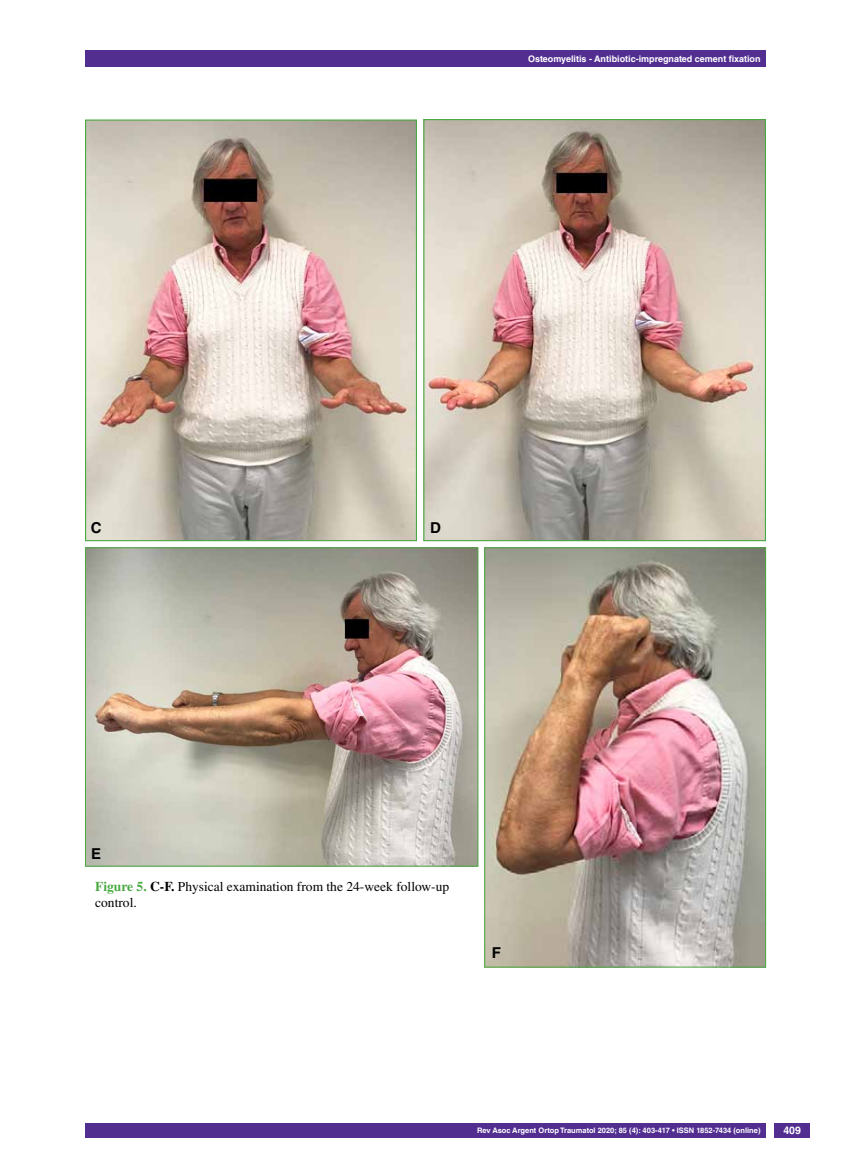
<style>
.page{position:relative;width:851px;height:1170px;background:#fff}
.page>*{position:absolute;margin:0;border:0;box-sizing:border-box;transform-origin:0 0}
.t1{font:700 15px "Helvetica LT Std";color:#000}
.t2{font:13.5px/16.2px "Times LT Std";color:#000}
.t3{font:700 10.5px "Helvetica LT Std";color:#fff}
.t4{font:700 9px "Helvetica LT Std";color:#fff}
.t5{font:700 7.5px "Helvetica LT Std";color:#fff}
.s1{font-weight:700;color:#49a942}
.s2{font-weight:700}
</style>
<div class="page">
<div style="left:85px;top:50px;width:680px;height:17px;background:#522e91"></div>
<div style="left:85px;top:1123px;width:680px;height:14px;background:#522e91"></div>
<div style="left:774px;top:1123px;width:35px;height:14px;background:#522e91"></div>
<img style="left:87px;top:121px;width:328px;height:418px">
<div style="left:85px;top:119px;width:332px;height:422px;border:1px solid #49a942"></div>
<img style="left:425px;top:121px;width:338px;height:418px">
<div style="left:423px;top:119px;width:342px;height:422px;border:1px solid #49a942"></div>
<img style="left:87px;top:549px;width:389px;height:315px">
<div style="left:85px;top:547px;width:393px;height:319px;border:1px solid #49a942"></div>
<img style="left:486px;top:549px;width:277px;height:416px">
<div style="left:484px;top:547px;width:281px;height:420px;border:1px solid #49a942"></div>
<p class="t4" style="left:528px;top:53px;width:234px">Osteomyelitis - Antibiotic-impregnated cement fixation</p>
<h1 class="t1" style="left:91px;top:518px;width:11px">C</h1>
<h1 class="t1" style="left:430px;top:518px;width:12px">D</h1>
<h1 class="t1" style="left:91px;top:844px;width:12px">E</h1>
<h2 class="t2" style="left:95px;top:877px;width:355px"><span class="s1">Figure 5.</span> <span class="s2">C-F.</span> Physical examination from the 24-week follow-up control.</h2>
<h1 class="t1" style="left:492px;top:943px;width:11px">F</h1>
<p class="t5" style="left:477px;top:1125px;width:285px">Rev Asoc Argent Ortop Traumatol 2020; 85 (4): 403-417 • ISSN 1852-7434 (online)</p>
<h3 class="t3" style="left:783px;top:1124px;width:19px">409</h3>
</div>
